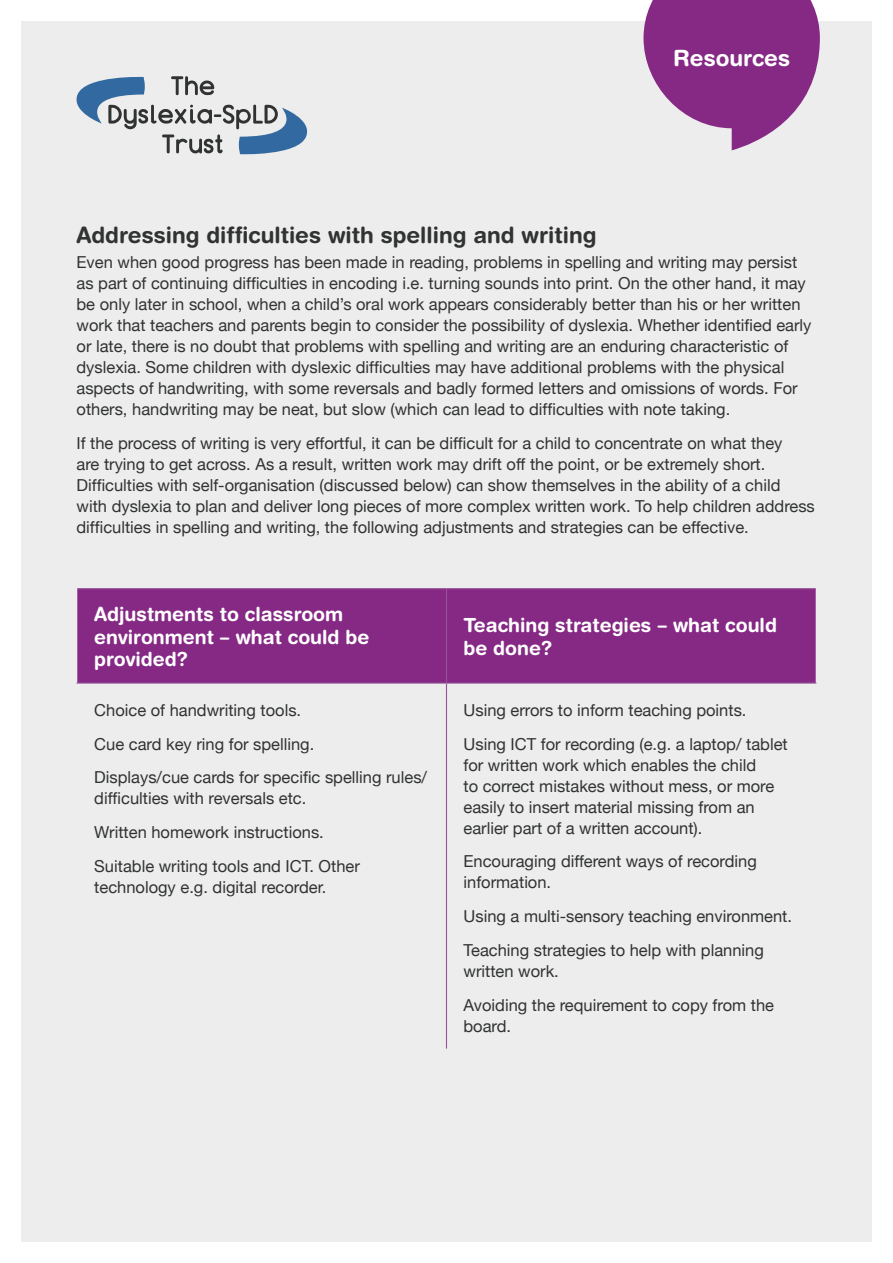
<style>
.page{position:relative;width:893px;height:1263px;background:#fff}
.page>*{position:absolute;margin:0;border:0;box-sizing:border-box;transform-origin:0 0}
.Body_Heading{font:700 22.5px "Helvetica Rounded";color:#313232}
.t1{font:700 22.5px "Helvetica Rounded";color:#fff}
.Table_Header{font:700 19.5px/22.5px "Helvetica Rounded";color:#fff}
.Body{font:16.5px/21px "Helvetica Neue";color:#313232}
</style>
<div class="page">
<div style="left:21px;top:21px;width:851px;height:1221px;background:#ededed"></div>
<svg style="left:76px;top:76px;width:232px;height:79px"></svg>
<svg style="left:643px;top:0;width:177px;height:150px"></svg>
<div style="left:77px;top:589px;width:739px;height:93px;background:#852985"></div>
<hr style="left:446px;top:684px;width:1px;height:364px;background:#975398">
<hr style="left:77px;top:588px;width:369px;height:1px;background:#975398">
<hr style="left:446px;top:588px;width:370px;height:1px;background:#975398">
<hr style="left:446px;top:589px;width:1px;height:93px;background:#975398">
<hr style="left:77px;top:682px;width:369px;height:2px;background:#975398">
<hr style="left:446px;top:682px;width:370px;height:2px;background:#975398">
<h1 class="t1" style="left:673px;top:44px;width:118px">Resources</h1>
<p class="Body_Heading" style="left:77px;top:221px;width:522px">Addressing difficulties with spelling and writing</p>
<p class="Body" style="left:77px;top:252px;width:736px">Even when good progress has been made in reading, problems in spelling and writing may persist as part of continuing difficulties in encoding i.e. turning sounds into print. On the other hand, it may be only later in school, when a child’s oral work appears considerably better than his or her written work that teachers and parents begin to consider the possibility of dyslexia. Whether identified early or late, there is no doubt that problems with spelling and writing are an enduring characteristic of dyslexia. Some children with dyslexic difficulties may have additional problems with the physical aspects of handwriting, with some reversals and badly formed letters and omissions of words. For others, handwriting may be neat, but slow (which can lead to difficulties with note taking.</p>
<p class="Body" style="left:77px;top:432px;width:740px">If the process of writing is very effortful, it can be difficult for a child to concentrate on what they<br>are trying to get across. As a result, written work may drift off the point, or be extremely short.<br>Difficulties with self-organisation (discussed below) can show themselves in the ability of a child with dyslexia to plan and deliver long pieces of more complex written work. To help children address difficulties in spelling and writing, the following adjustments and strategies can be effective.</p>
<p class="Table_Header" style="left:94px;top:602px;width:277px">Adjustments to classroom environment – what could be provided?</p>
<p class="Table_Header" style="left:463px;top:614px;width:315px">Teaching strategies – what could be done?</p>
<p class="Body" style="left:94px;top:699px;width:208px">Choice of handwriting tools.</p>
<p class="Body" style="left:94px;top:733px;width:222px">Cue card key ring for spelling.</p>
<p class="Body" style="left:94px;top:767px;width:334px">Displays/cue cards for specific spelling rules/ difficulties with reversals etc.</p>
<p class="Body" style="left:94px;top:821px;width:231px">Written homework instructions.</p>
<p class="Body" style="left:94px;top:855px;width:267px">Suitable writing tools and ICT. Other technology e.g. digital recorder.</p>
<p class="Body" style="left:463px;top:699px;width:284px">Using errors to inform teaching points.</p>
<p class="Body" style="left:463px;top:733px;width:326px">Using ICT for recording (e.g. a laptop/ tablet for written work which enables the child<br>to correct mistakes without mess, or more easily to insert material missing from an earlier part of a written account).</p>
<p class="Body" style="left:463px;top:851px;width:295px">Encouraging different ways of recording information.</p>
<p class="Body" style="left:463px;top:905px;width:330px">Using a multi-sensory teaching environment.</p>
<p class="Body" style="left:463px;top:939px;width:302px">Teaching strategies to help with planning written work.</p>
<p class="Body" style="left:463px;top:994px;width:312px">Avoiding the requirement to copy from the board.</p>
</div>
